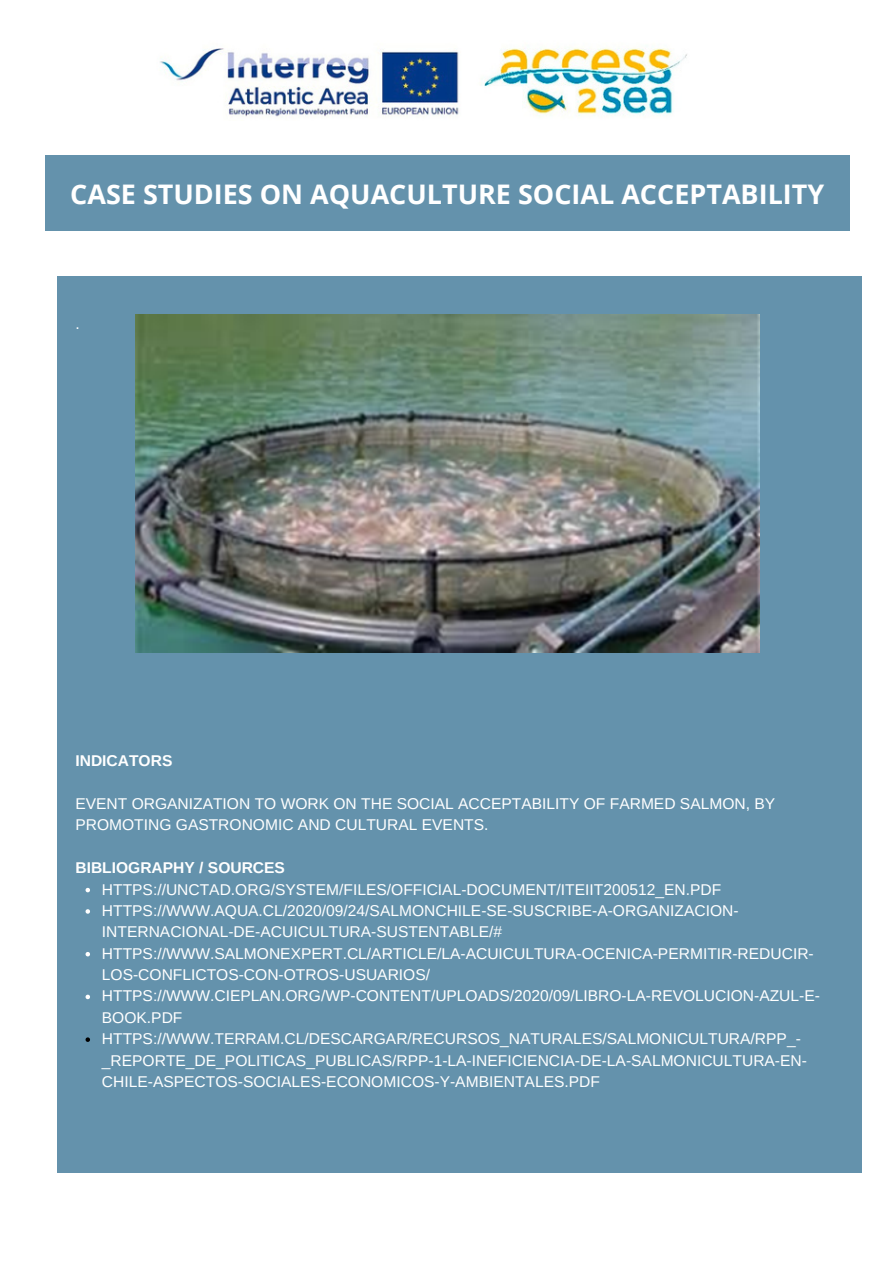
<style>
.page{position:relative;width:893px;height:1264px;background:#fff}
.page>*{position:absolute;margin:0;border:0;box-sizing:border-box;transform-origin:0 0}
.t1{font:700 27px "Open Sans";color:#fff}
.t2{font:15.6px/21.3px "Arimo";color:#fff}
.t3{font:700 15.6px "Arimo";color:#fff}
.t4{font:15.45px "Arimo";color:#fff}
</style>
<div class="page">
<img style="left:160px;top:47px;width:527px;height:70px">
<div style="left:45px;top:155px;width:804px;height:76px;background:#6492ac"></div>
<div style="left:58px;top:276px;width:803px;height:896px;background:#6492ac"></div>
<svg style="left:85px;top:887px;width:5px;height:5px"></svg>
<svg style="left:85px;top:909px;width:5px;height:4px"></svg>
<svg style="left:85px;top:952px;width:5px;height:4px"></svg>
<svg style="left:85px;top:994px;width:5px;height:5px"></svg>
<svg style="left:85px;top:1037px;width:5px;height:4px"></svg>
<img style="left:135px;top:315px;width:624px;height:337px">
<h1 class="t1" style="left:70px;top:175px;width:755px">CASE STUDIES ON AQUACULTURE SOCIAL ACCEPTABILITY</h1>
<p class="t4" style="left:75px;top:315px;width:6px">.</p>
<p class="t3" style="left:75px;top:752px;width:98px">INDICATORS</p>
<p class="t2" style="left:75px;top:793px;width:701px">EVENT ORGANIZATION TO WORK ON THE SOCIAL ACCEPTABILITY OF FARMED SALMON, BY<br>PROMOTING GASTRONOMIC AND CULTURAL EVENTS.</p>
<p class="t3" style="left:75px;top:859px;width:211px">BIBLIOGRAPHY / SOURCES</p>
<p class="t2" style="left:102px;top:878px;width:719px">HTTPS://UNCTAD.ORG/SYSTEM/FILES/OFFICIAL-DOCUMENT/ITEIIT200512_EN.PDF HTTPS://WWW.AQUA.CL/2020/09/24/SALMONCHILE-SE-SUSCRIBE-A-ORGANIZACION-INTERNACIONAL-DE-ACUICULTURA-SUSTENTABLE/# HTTPS://WWW.SALMONEXPERT.CL/ARTICLE/LA-ACUICULTURA-OCENICA-PERMITIR-REDUCIR-LOS-CONFLICTOS-CON-OTROS-USUARIOS/ HTTPS://WWW.CIEPLAN.ORG/WP-CONTENT/UPLOADS/2020/09/LIBRO-LA-REVOLUCION-AZUL-E-BOOK.PDF HTTPS://WWW.TERRAM.CL/DESCARGAR/RECURSOS_NATURALES/SALMONICULTURA/RPP_- _REPORTE_DE_POLITICAS_PUBLICAS/RPP-1-LA-INEFICIENCIA-DE-LA-SALMONICULTURA-EN-CHILE-ASPECTOS-SOCIALES-ECONOMICOS-Y-AMBIENTALES.PDF</p>
</div>
